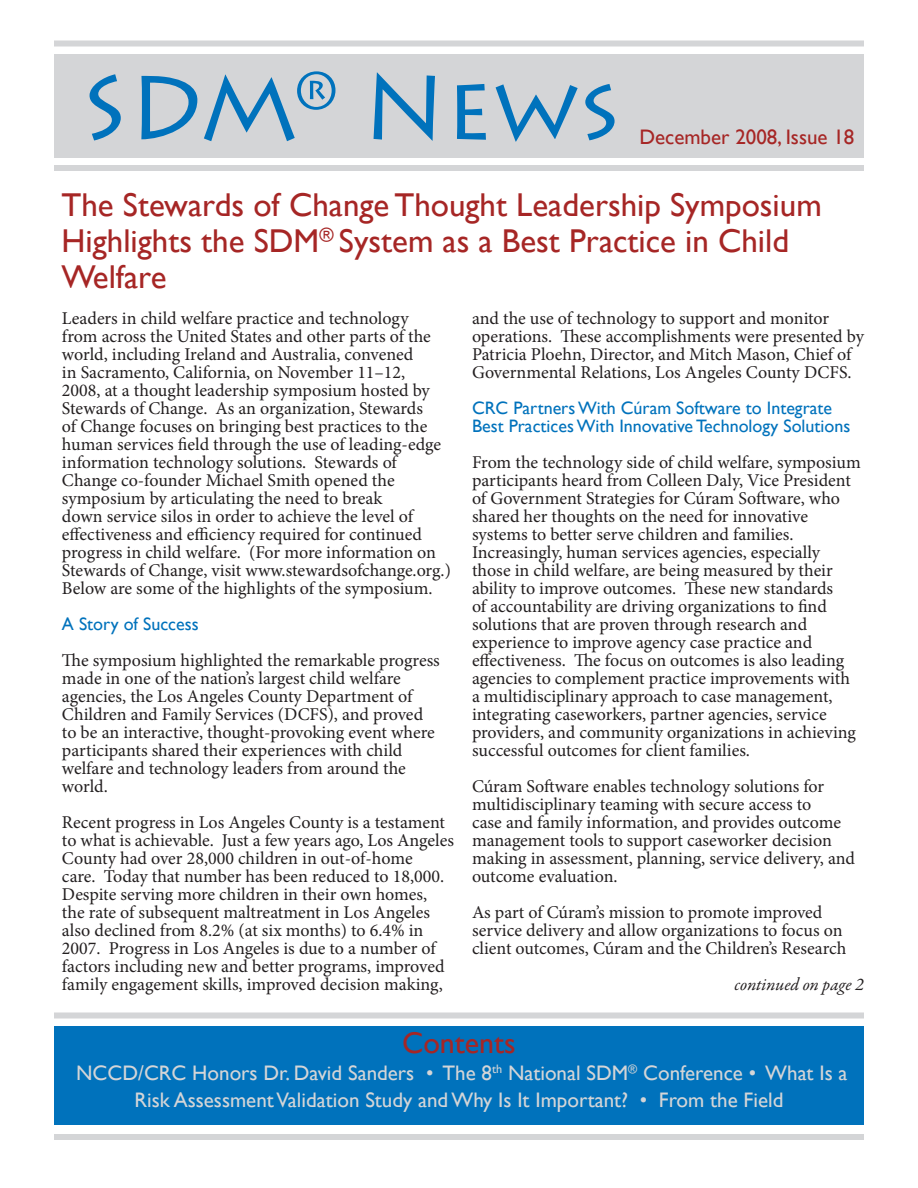
<style>
.page{position:relative;width:918px;height:1188px;background:#fff}
.page>*{position:absolute;margin:0;border:0;box-sizing:border-box;transform-origin:0 0}
.t1{font:90px "Lithos Pro";color:#0072bc}
.t2{font:33px/36px "Gill Sans";color:#a62625}
.t3{font:30px "Gill Sans";color:#a62625}
.t4{font:21px/27px "Gill Sans";color:#d4d5d7;text-align:center}
.t5{font:21px "Gill Sans";color:#a62625}
.t6{font:18px/18px "Minion Pro";color:#231f20}
.t7{font:18px/18px "Gill Sans";color:#0072bc}
.t8{font:italic 18px "Garamond Premr Pro";letter-spacing:-.005em;color:#231f20}
</style>
<div class="page">
<div style="left:54px;top:54px;width:810px;height:104px;background:#d4d5d7"></div>
<div style="left:54px;top:165px;width:810px;height:6px;background:#d4d5d7"></div>
<div style="left:54px;top:40px;width:810px;height:6px;background:#d4d5d7"></div>
<div style="left:56px;top:1028px;width:806px;height:95px;background:#0072bc"></div>
<div style="left:54px;top:1026px;width:810px;height:99px;border:4px solid #0072bc"></div>
<div style="left:54px;top:1012px;width:810px;height:6px;background:#d4d5d7"></div>
<div style="left:54px;top:1134px;width:810px;height:6px;background:#d4d5d7"></div>
<h1 class="t1" style="left:81px;top:56px;width:542px">SDM<sup>®</sup> News</h1>
<p class="t5" style="left:639px;top:125px;width:217px">December 2008, Issue 18</p>
<h2 class="t2" style="left:61px;top:188px;width:762px">The Stewards of Change Thought Leadership Symposium<br>Highlights the SDM<sup>®</sup> System as a Best Practice in Child<br>Welfare</h2>
<p class="t6" style="left:62px;top:309px;width:390px">Leaders in child welfare practice and technology<br>from across the United States and other parts of the world, including Ireland and Australia, convened<br>in Sacramento, California, on November 11–12,<br>2008, at a thought leadership symposium hosted by Stewards of Change. As an organization, Stewards<br>of Change focuses on bringing best practices to the human services field through the use of leading‑edge information technology solutions. Stewards of Change co-founder Michael Smith opened the symposium by articulating the need to break<br>down service silos in order to achieve the level of effectiveness and efficiency required for continued progress in child welfare. (For more information on Stewards of Change, visit www.stewardsofchange.org.)<br>Below are some of the highlights of the symposium.</p>
<p class="t7" style="left:62px;top:615px;width:138px">A Story of Success</p>
<p class="t6" style="left:62px;top:651px;width:379px">The symposium highlighted the remarkable progress made in one of the nation’s largest child welfare agencies, the Los Angeles County Department of Children and Family Services (DCFS), and proved to be an interactive, thought-provoking event where participants shared their experiences with child welfare and technology leaders from around the world.</p>
<p class="t6" style="left:62px;top:813px;width:393px">Recent progress in Los Angeles County is a testament to what is achievable. Just a few years ago, Los Angeles County had over 28,000 children in out‑of‑home<br>care. Today that number has been reduced to 18,000.<br>Despite serving more children in their own homes, the rate of subsequent maltreatment in Los Angeles also declined from 8.2% (at six months) to 6.4% in 2007. Progress in Los Angeles is due to a number of factors including new and better programs, improved family engagement skills, improved decision making,</p>
<p class="t6" style="left:472px;top:309px;width:393px">and the use of technology to support and monitor operations. These accomplishments were presented by Patricia Ploehn, Director, and Mitch Mason, Chief of Governmental Relations, Los Angeles County DCFS.</p>
<p class="t7" style="left:472px;top:399px;width:380px">CRC Partners With Cúram Software to Integrate<br>Best Practices With Innovative Technology Solutions</p>
<p class="t6" style="left:472px;top:453px;width:390px">From the technology side of child welfare, symposium participants heard from Colleen Daly, Vice President of Government Strategies for Cúram Software, who shared her thoughts on the need for innovative systems to better serve children and families.<br>Increasingly, human services agencies, especially those in child welfare, are being measured by their ability to improve outcomes. These new standards<br>of accountability are driving organizations to find solutions that are proven through research and experience to improve agency case practice and effectiveness. The focus on outcomes is also leading agencies to complement practice improvements with a multidisciplinary approach to case management, integrating caseworkers, partner agencies, service providers, and community organizations in achieving successful outcomes for client families.</p>
<p class="t6" style="left:472px;top:777px;width:385px">Cúram Software enables technology solutions for multidisciplinary teaming with secure access to<br>case and family information, and provides outcome management tools to support caseworker decision making in assessment, planning, service delivery, and outcome evaluation.</p>
<p class="t6" style="left:472px;top:903px;width:376px">As part of Cúram’s mission to promote improved service delivery and allow organizations to focus on client outcomes, Cúram and the Children’s Research</p>
<p class="t8" style="left:735px;top:973px;width:131px">continued on page 2</p>
<h3 class="t3" style="left:402px;top:1025px;width:115px">Contents</h3>
<p class="t4" style="left:76px;top:1060px;width:773px">NCCD/CRC Honors Dr. David Sanders • The 8<sup>th</sup> National SDM<sup>®</sup> Conference • What Is a<br>Risk Assessment Validation Study and Why Is It Important? • From the Field</p>
</div>
